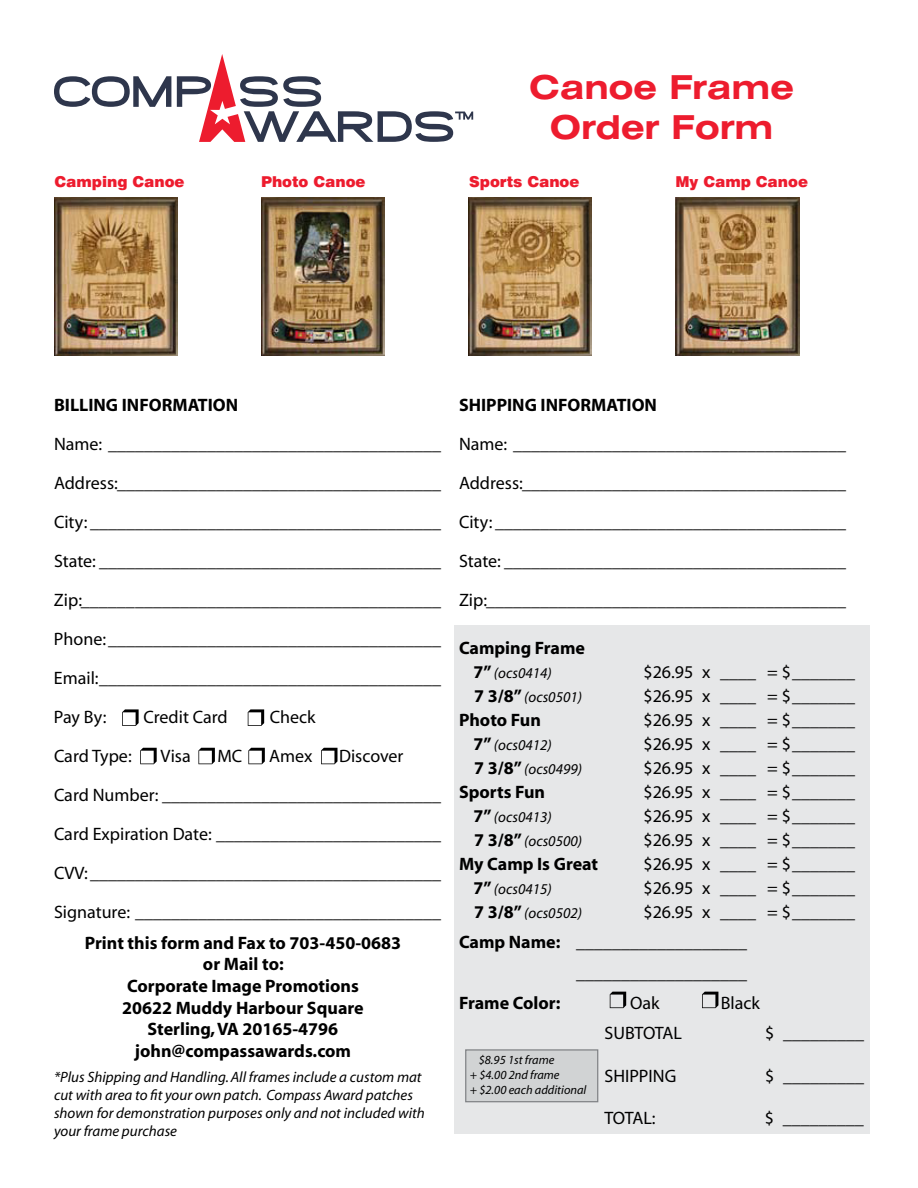
<style>
.page{position:relative;width:918px;height:1188px;background:#fff}
.page>*{position:absolute;margin:0;border:0;box-sizing:border-box;transform-origin:0 0}
.t1{font:700 expanded 33px/39.6px "Swiss 721 BT";color:#ed1c2e;text-align:center}
.t2{font:18px/39px "Myriad";color:#000;text-align:justify}
.t3{font:700 18px/21.6px "Myriad";color:#000;text-align:center}
.t4{font:italic 15px/18px "Myriad";color:#000}
.t5{font:900 15px "Swiss 721 BT";color:#ed1c2e}
.t6{font:italic 12.45px/14.9px "Myriad";color:#000}
.s1{font-weight:700;font-style:normal;font-size:18px}
.s2{font-weight:700}
</style>
<div class="page">
<div style="left:454px;top:626px;width:416px;height:508px;background:#e6e7e8"></div>
<svg style="left:54px;top:76px;width:117px;height:31px"></svg>
<svg style="left:177px;top:54px;width:296px;height:88px"></svg>
<img style="left:261px;top:198px;width:124px;height:157px">
<img style="left:675px;top:198px;width:124px;height:158px">
<img style="left:54px;top:198px;width:124px;height:157px">
<img style="left:468px;top:198px;width:124px;height:157px">
<svg style="left:122px;top:709px;width:17px;height:17px"></svg>
<svg style="left:610px;top:992px;width:16px;height:16px"></svg>
<svg style="left:702px;top:992px;width:16px;height:16px"></svg>
<svg style="left:248px;top:709px;width:16px;height:17px"></svg>
<svg style="left:140px;top:748px;width:17px;height:16px"></svg>
<svg style="left:198px;top:748px;width:17px;height:16px"></svg>
<svg style="left:248px;top:748px;width:17px;height:16px"></svg>
<svg style="left:321px;top:748px;width:17px;height:16px"></svg>
<div style="left:465px;top:1049px;width:133px;height:53px;background:#d1d3d4;border:1px solid #808285"></div>
<h1 class="t1" style="left:529px;top:68px;width:266px">Canoe Frame<br>Order Form</h1>
<p class="t5" style="left:54px;top:173px;width:132px">Camping Canoe</p>
<p class="t5" style="left:261px;top:173px;width:106px">Photo Canoe</p>
<p class="t5" style="left:469px;top:173px;width:112px">Sports Canoe</p>
<p class="t5" style="left:675px;top:173px;width:134px">My Camp Canoe</p>
<p class="t3" style="left:54px;top:395px;width:186px">BILLING INFORMATION</p>
<p class="t2" style="left:54px;top:425px;width:389px">Name: _____________________________________ Address:____________________________________ City: _______________________________________ State: ______________________________________ Zip:________________________________________ Phone:_____________________________________ Email:______________________________________ Pay By:</p>
<p class="t2" style="left:143px;top:698px;width:86px">Credit Card</p>
<p class="t2" style="left:270px;top:698px;width:47px">Check</p>
<p class="t2" style="left:54px;top:737px;width:79px">Card Type:</p>
<p class="t2" style="left:160px;top:737px;width:32px">Visa</p>
<p class="t2" style="left:217px;top:737px;width:26px">MC</p>
<p class="t2" style="left:269px;top:737px;width:45px">Amex</p>
<p class="t2" style="left:54px;top:737px;width:389px;text-align:left;text-indent:285px">Discover Card Number: _______________________________ Card Expiration Date: _________________________ CVV:_______________________________________ Signature: __________________________________</p>
<p class="t3" style="left:85px;top:933px;width:318px">Print this form and Fax to 703-450-0683 or Mail to:<br>Corporate Image Promotions<br>20622 Muddy Harbour Square<br>Sterling,VA 20165-4796 john@compassawards.com</p>
<p class="t4" style="left:54px;top:1069px;width:372px">*Plus Shipping and Handling.All frames include a custom mat cut with area to fit your own patch. Compass Award patches shown for demonstration purposes only and not included with your frame purchase</p>
<p class="t3" style="left:459px;top:395px;width:199px">SHIPPING INFORMATION</p>
<p class="t2" style="left:459px;top:425px;width:388px">Name: _____________________________________ Address:____________________________________ City: _______________________________________ State: ______________________________________ Zip:________________________________________</p>
<p class="t3" style="left:459px;top:638px;width:128px">Camping Frame</p>
<p class="t4" style="left:474px;top:665px;width:80px"><span class="s1">7”</span> (ocs0414)</p>
<p class="t2" style="left:644px;top:654px;width:213px">$26.95 x ____ = $_______</p>
<p class="t4" style="left:474px;top:689px;width:109px"><span class="s1">7 3/8”</span> (ocs0501)</p>
<p class="t2" style="left:644px;top:678px;width:213px">$26.95 x ____ = $_______</p>
<p class="t3" style="left:459px;top:710px;width:83px">Photo Fun</p>
<p class="t2" style="left:644px;top:702px;width:213px">$26.95 x ____ = $_______</p>
<p class="t4" style="left:474px;top:737px;width:80px"><span class="s1">7”</span> (ocs0412)</p>
<p class="t2" style="left:644px;top:726px;width:213px">$26.95 x ____ = $_______</p>
<p class="t4" style="left:474px;top:761px;width:109px"><span class="s1">7 3/8”</span> (ocs0499)</p>
<p class="t2" style="left:644px;top:750px;width:213px">$26.95 x ____ = $_______</p>
<p class="t3" style="left:459px;top:782px;width:88px">Sports Fun</p>
<p class="t2" style="left:644px;top:774px;width:213px">$26.95 x ____ = $_______</p>
<p class="t4" style="left:474px;top:809px;width:80px"><span class="s1">7”</span> (ocs0413)</p>
<p class="t2" style="left:644px;top:798px;width:213px">$26.95 x ____ = $_______</p>
<p class="t4" style="left:474px;top:833px;width:109px"><span class="s1">7 3/8”</span> (ocs0500)</p>
<p class="t2" style="left:644px;top:822px;width:213px">$26.95 x ____ = $_______</p>
<p class="t3" style="left:459px;top:854px;width:141px">My Camp Is Great</p>
<p class="t2" style="left:644px;top:846px;width:213px">$26.95 x ____ = $_______</p>
<p class="t4" style="left:474px;top:881px;width:80px"><span class="s1">7”</span> (ocs0415)</p>
<p class="t2" style="left:644px;top:870px;width:213px">$26.95 x ____ = $_______</p>
<p class="t4" style="left:474px;top:905px;width:109px"><span class="s1">7 3/8”</span> (ocs0502)</p>
<p class="t2" style="left:644px;top:894px;width:213px">$26.95 x ____ = $_______</p>
<p class="t2" style="left:459px;top:924px;width:289px"><span class="s2">Camp Name:</span> ___________________</p>
<p class="t2" style="left:576px;top:954px;width:172px">___________________</p>
<p class="t3" style="left:459px;top:992px;width:103px">Frame Color:</p>
<p class="t2" style="left:630px;top:984px;width:31px">Oak</p>
<p class="t2" style="left:721px;top:984px;width:41px">Black</p>
<p class="t2" style="left:604px;top:1014px;width:79px">SUBTOTAL</p>
<p class="t2" style="left:765px;top:1014px;width:100px">$ _________</p>
<p class="t2" style="left:604px;top:1057px;width:73px">SHIPPING</p>
<p class="t2" style="left:765px;top:1057px;width:100px">$ _________</p>
<p class="t2" style="left:604px;top:1099px;width:53px">TOTAL:</p>
<p class="t2" style="left:765px;top:1099px;width:100px">$ _________</p>
<p class="t6" style="left:470px;top:1053px;width:118px;text-indent:9px">$8.95 1st frame<br>+ $4.00 2nd frame<br>+ $2.00 each additional</p>
</div>
